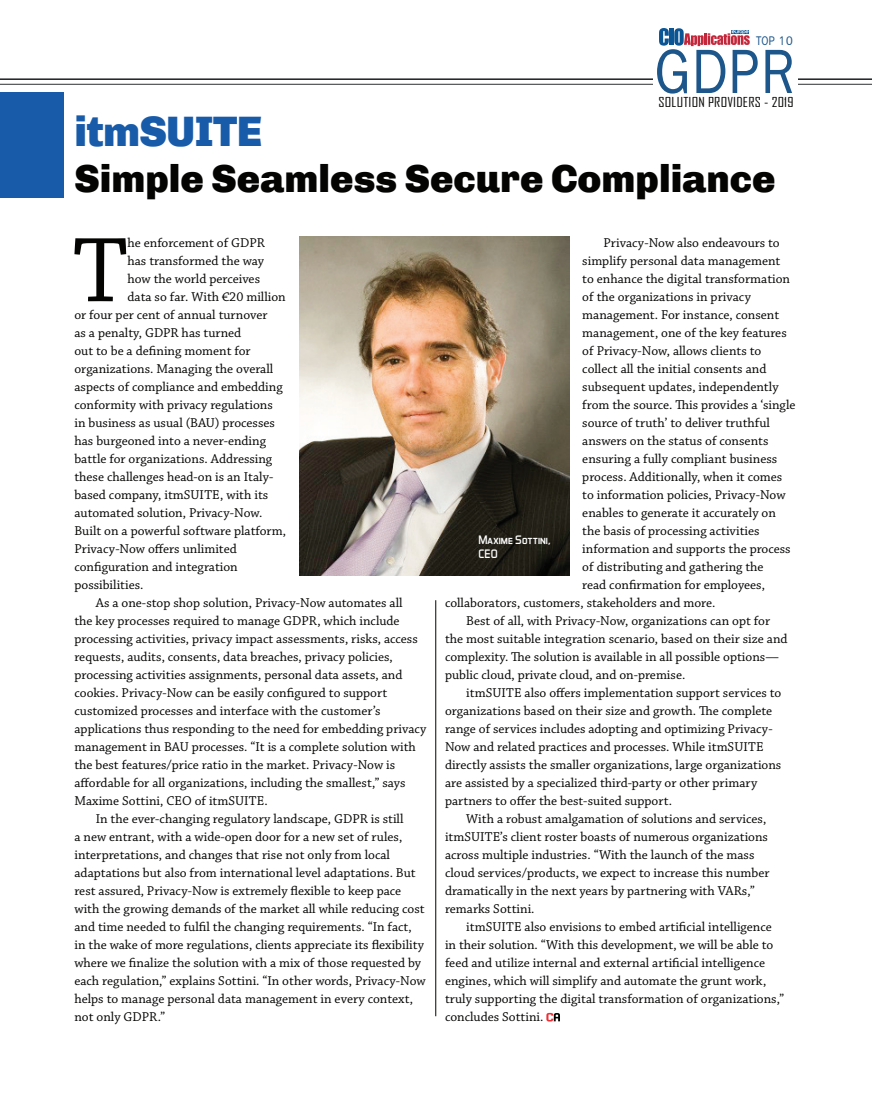
<style>
.page{position:relative;width:872px;height:1106px;background:#fff}
.page>*{position:absolute;margin:0;border:0;box-sizing:border-box;transform-origin:0 0}
.t1{font:96.6px "Chaparral Pro";color:#040503}
.t2{font:96px "Freesia UPC";color:#1d568b;scale:.86 1}
.t3{font:900 42.6px "Chivo";letter-spacing:-.02em;color:#185ba9}
.t4{font:900 39px "Chivo";color:#040503}
.t5{font:19.2px "Freesia UPC";color:#1d568b;scale:.86 1}
.t6{font:13.5px "Chaparral Pro";color:#040503}
.t7{font:13.2px "Agency FB";letter-spacing:.015em;color:#050504;scale:1.11 1}
.t8{font:12.45px/13.8px "Aero Matics Display";color:#fff}
</style>
<div class="page">
<svg style="left:546px;top:1012px;width:14px;height:9px"></svg>
<div style="left:0;top:93px;width:64px;height:105px;background:#185ba9"></div>
<hr style="left:0;top:79px;width:872px;height:1px;background:#040503">
<img style="left:299px;top:236px;width:270px;height:339px">
<hr style="left:0;top:78px;width:872px;height:1px;background:#6d6e71">
<hr style="left:0;top:84px;width:872px;height:1px;background:#6d6e71">
<div style="left:653px;top:23px;width:144px;height:89px;background:#fff"></div>
<svg style="left:659px;top:28px;width:90px;height:18px"></svg>
<hr style="left:435px;top:600px;width:1px;height:416px;background:#040503">
<h3 class="t5" style="left:756px;top:27px;width:44px">TOP 10</h3>
<h2 class="t2" style="left:654px;top:4px;width:164px">GDPR</h2>
<p class="t7" style="left:658px;top:94px;width:123px">SOLUTION PROVIDERS - 2019</p>
<h3 class="t3" style="left:74px;top:106px;width:190px">itmSUITE</h3>
<h3 class="t4" style="left:74px;top:156px;width:702px">Simple Seamless Secure Compliance</h3>
<h1 class="t1" style="left:73px;top:217px;width:56px">T</h1>
<p class="t6" style="left:127px;top:235px;width:139px">he enforcement of GDPR</p>
<p class="t6" style="left:127px;top:253px;width:138px">has transformed the way</p>
<p class="t6" style="left:127px;top:271px;width:134px">how the world perceives</p>
<p class="t6" style="left:127px;top:289px;width:160px">data so far. With €20 million</p>
<p class="t6" style="left:74px;top:307px;width:195px">or four per cent of annual turnover</p>
<p class="t6" style="left:74px;top:325px;width:168px">as a penalty, GDPR has turned</p>
<p class="t6" style="left:74px;top:343px;width:178px">out to be a defining moment for</p>
<p class="t6" style="left:74px;top:361px;width:200px">organizations. Managing the overall</p>
<p class="t6" style="left:74px;top:379px;width:210px">aspects of compliance and embedding</p>
<p class="t6" style="left:74px;top:397px;width:200px">conformity with privacy regulations</p>
<p class="t6" style="left:74px;top:415px;width:202px">in business as usual (BAU) processes</p>
<p class="t6" style="left:74px;top:433px;width:193px">has burgeoned into a never-ending</p>
<p class="t6" style="left:74px;top:451px;width:199px">battle for organizations. Addressing</p>
<p class="t6" style="left:74px;top:469px;width:200px">these challenges head-on is an Italy-</p>
<p class="t6" style="left:74px;top:487px;width:195px">based company, itmSUITE, with its</p>
<p class="t6" style="left:74px;top:505px;width:189px">automated solution, Privacy-Now.</p>
<p class="t6" style="left:74px;top:523px;width:213px">Built on a powerful software platform,</p>
<p class="t6" style="left:74px;top:541px;width:164px">Privacy-Now offers unlimited</p>
<p class="t6" style="left:74px;top:559px;width:165px">configuration and integration</p>
<p class="t6" style="left:74px;top:577px;width:71px">possibilities.</p>
<p class="t6" style="left:96px;top:595px;width:308px">As a one-stop shop solution, Privacy-Now automates all</p>
<p class="t6" style="left:74px;top:613px;width:327px">the key processes required to manage GDPR, which include</p>
<p class="t6" style="left:74px;top:631px;width:345px">processing activities, privacy impact assessments, risks, access</p>
<p class="t6" style="left:74px;top:649px;width:320px">requests, audits, consents, data breaches, privacy policies,</p>
<p class="t6" style="left:74px;top:667px;width:329px">processing activities assignments, personal data assets, and</p>
<p class="t6" style="left:74px;top:685px;width:314px">cookies. Privacy-Now can be easily configured to support</p>
<p class="t6" style="left:74px;top:703px;width:308px">customized processes and interface with the customer’s</p>
<p class="t6" style="left:74px;top:721px;width:353px">applications thus responding to the need for embedding privacy</p>
<p class="t6" style="left:74px;top:739px;width:343px">management in BAU processes. “It is a complete solution with</p>
<p class="t6" style="left:74px;top:757px;width:322px">the best features/price ratio in the market. Privacy-Now is</p>
<p class="t6" style="left:74px;top:775px;width:333px">affordable for all organizations, including the smallest,” says</p>
<p class="t6" style="left:74px;top:793px;width:195px">Maxime Sottini, CEO of itmSUITE.</p>
<p class="t6" style="left:96px;top:811px;width:309px">In the ever-changing regulatory landscape, GDPR is still</p>
<p class="t6" style="left:74px;top:829px;width:329px">a new entrant, with a wide-open door for a new set of rules,</p>
<p class="t6" style="left:74px;top:847px;width:317px">interpretations, and changes that rise not only from local</p>
<p class="t6" style="left:74px;top:865px;width:343px">adaptations but also from international level adaptations. But</p>
<p class="t6" style="left:74px;top:883px;width:328px">rest assured, Privacy-Now is extremely flexible to keep pace</p>
<p class="t6" style="left:74px;top:901px;width:352px">with the growing demands of the market all while reducing cost</p>
<p class="t6" style="left:74px;top:919px;width:339px">and time needed to fulfil the changing requirements. “In fact,</p>
<p class="t6" style="left:74px;top:937px;width:351px">in the wake of more regulations, clients appreciate its flexibility</p>
<p class="t6" style="left:74px;top:955px;width:348px">where we finalize the solution with a mix of those requested by</p>
<p class="t6" style="left:74px;top:973px;width:353px">each regulation,” explains Sottini. “In other words, Privacy-Now</p>
<p class="t6" style="left:74px;top:991px;width:340px">helps to manage personal data management in every context,</p>
<p class="t6" style="left:74px;top:1009px;width:92px">not only GDPR.”</p>
<p class="t6" style="left:603px;top:235px;width:178px">Privacy-Now also endeavours to</p>
<p class="t6" style="left:582px;top:253px;width:200px">simplify personal data management</p>
<p class="t6" style="left:582px;top:271px;width:209px">to enhance the digital transformation</p>
<p class="t6" style="left:582px;top:289px;width:170px">of the organizations in privacy</p>
<p class="t6" style="left:582px;top:307px;width:198px">management. For instance, consent</p>
<p class="t6" style="left:582px;top:325px;width:206px">management, one of the key features</p>
<p class="t6" style="left:582px;top:343px;width:180px">of Privacy-Now, allows clients to</p>
<p class="t6" style="left:582px;top:361px;width:185px">collect all the initial consents and</p>
<p class="t6" style="left:582px;top:379px;width:198px">subsequent updates, independently</p>
<p class="t6" style="left:582px;top:397px;width:215px">from the source. This provides a ‘single</p>
<p class="t6" style="left:582px;top:415px;width:189px">source of truth’ to deliver truthful</p>
<p class="t6" style="left:582px;top:433px;width:188px">answers on the status of consents</p>
<p class="t6" style="left:582px;top:451px;width:196px">ensuring a fully compliant business</p>
<p class="t6" style="left:582px;top:469px;width:201px">process. Additionally, when it comes</p>
<p class="t6" style="left:582px;top:487px;width:205px">to information policies, Privacy-Now</p>
<p class="t6" style="left:582px;top:505px;width:195px">enables to generate it accurately on</p>
<p class="t6" style="left:582px;top:523px;width:179px">the basis of processing activities</p>
<p class="t6" style="left:582px;top:541px;width:210px">information and supports the process</p>
<p class="t6" style="left:582px;top:559px;width:183px">of distributing and gathering the</p>
<p class="t6" style="left:582px;top:577px;width:184px">read confirmation for employees,</p>
<p class="t6" style="left:445px;top:595px;width:272px">collaborators, customers, stakeholders and more.</p>
<p class="t6" style="left:466px;top:613px;width:305px">Best of all, with Privacy-Now, organizations can opt for</p>
<p class="t6" style="left:445px;top:631px;width:344px">the most suitable integration scenario, based on their size and</p>
<p class="t6" style="left:445px;top:649px;width:335px">complexity. The solution is available in all possible options—</p>
<p class="t6" style="left:445px;top:667px;width:242px">public cloud, private cloud, and on-premise.</p>
<p class="t6" style="left:466px;top:685px;width:316px">itmSUITE also offers implementation support services to</p>
<p class="t6" style="left:445px;top:703px;width:329px">organizations based on their size and growth. The complete</p>
<p class="t6" style="left:445px;top:721px;width:329px">range of services includes adopting and optimizing Privacy-</p>
<p class="t6" style="left:445px;top:739px;width:320px">Now and related practices and processes. While itmSUITE</p>
<p class="t6" style="left:445px;top:757px;width:338px">directly assists the smaller organizations, large organizations</p>
<p class="t6" style="left:445px;top:775px;width:314px">are assisted by a specialized third-party or other primary</p>
<p class="t6" style="left:445px;top:793px;width:228px">partners to offer the best-suited support.</p>
<p class="t6" style="left:466px;top:811px;width:301px">With a robust amalgamation of solutions and services,</p>
<p class="t6" style="left:445px;top:829px;width:324px">itmSUITE’s client roster boasts of numerous organizations</p>
<p class="t6" style="left:445px;top:847px;width:311px">across multiple industries. “With the launch of the mass</p>
<p class="t6" style="left:445px;top:865px;width:326px">cloud services/products, we expect to increase this number</p>
<p class="t6" style="left:445px;top:883px;width:311px">dramatically in the next years by partnering with VARs,”</p>
<p class="t6" style="left:445px;top:901px;width:91px">remarks Sottini.</p>
<p class="t6" style="left:466px;top:919px;width:307px">itmSUITE also envisions to embed artificial intelligence</p>
<p class="t6" style="left:445px;top:937px;width:330px">in their solution. “With this development, we will be able to</p>
<p class="t6" style="left:445px;top:955px;width:321px">feed and utilize internal and external artificial intelligence</p>
<p class="t6" style="left:445px;top:973px;width:323px">engines, which will simplify and automate the grunt work,</p>
<p class="t6" style="left:445px;top:991px;width:341px">truly supporting the digital transformation of organizations,”</p>
<p class="t6" style="left:445px;top:1009px;width:100px">concludes Sottini.</p>
<p class="t8" style="left:478px;top:533px;width:74px">Maxime Sottini,<br>CEO</p>
</div>
